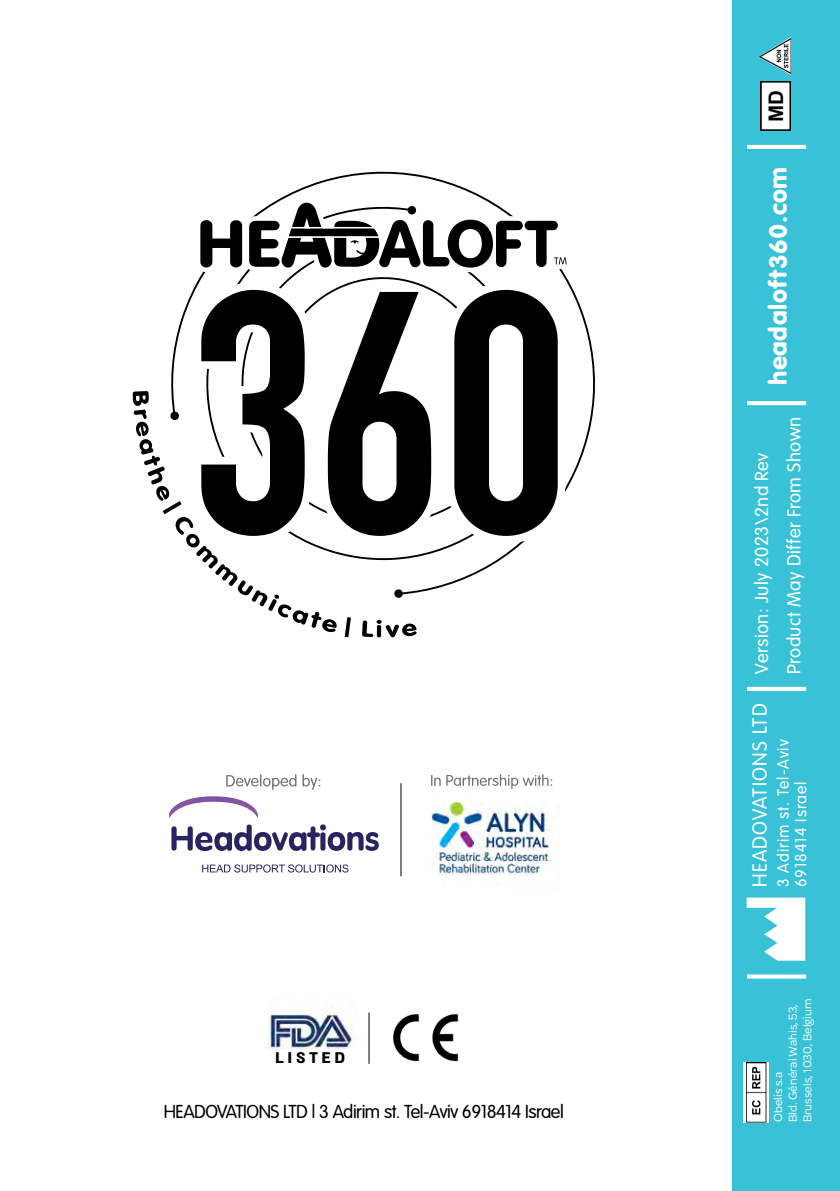
<style>
.page{position:relative;width:840px;height:1191px;background:#fff}
.page>*{position:absolute;margin:0;border:0;box-sizing:border-box;transform-origin:0 0}
.t1{font:26px "VAG Rundschrift D";letter-spacing:.02em;color:#fff}
.t2{font:300 21.6px "VAG Rundschrift D";letter-spacing:.055em;color:#fff}
.t3{font:300 19.8px "VAG Rundschrift D";letter-spacing:.02em;color:#fff}
.t4{font:300 19.6px "VAG Rundschrift D";letter-spacing:-.025em;color:#000}
.t5{font:700 17.8px "Almoni Neue DL4.0 AAA";letter-spacing:.2em;color:#000}
.t6{font:300 17px "VAG Rundschrift D";letter-spacing:.055em;color:#fff}
.t7{font:12.4px "Omnes";letter-spacing:.01em;color:#fff}
</style>
<div class="page">
<svg style="left:171px;top:171px;width:424px;height:423px"></svg>
<svg style="left:204px;top:272px;width:357px;height:288px"></svg>
<div style="left:394px;top:589px;width:9px;height:9px;background:#000;border-radius:50%"></div>
<svg style="left:275px;top:276px;width:215px;height:6px"></svg>
<svg style="left:132px;top:391px;width:205px;height:241px"></svg>
<svg style="left:344px;top:617px;width:7px;height:20px"></svg>
<svg style="left:362px;top:620px;width:54px;height:17px"></svg>
<svg style="left:193px;top:282px;width:372px;height:261px"></svg>
<svg style="left:201px;top:290px;width:356px;height:246px;fill:#000"></svg>
<svg style="left:196px;top:198px;width:375px;height:74px"></svg>
<svg style="left:171px;top:824px;width:207px;height:27px"></svg>
<svg style="left:202px;top:864px;width:146px;height:8px"></svg>
<svg style="left:169px;top:796px;width:89px;height:22px"></svg>
<svg style="left:226px;top:774px;width:94px;height:16px"></svg>
<img style="left:431px;top:801px;width:122px;height:75px">
<svg style="left:431px;top:774px;width:121px;height:15px"></svg>
<hr style="left:400px;top:783px;width:1px;height:93px;background:#000">
<div style="left:732px;top:0;width:107px;height:1191px;background:#39c2d7"></div>
<svg style="left:746px;top:897px;width:58px;height:63px"></svg>
<svg style="left:747px;top:974px;width:58px;height:4px"></svg>
<hr style="left:746px;top:687px;width:59px;height:4px;background:#fff">
<svg style="left:747px;top:401px;width:58px;height:4px"></svg>
<hr style="left:746px;top:145px;width:59px;height:4px;background:#fff">
<img style="left:758px;top:37px;width:32px;height:38px">
<img style="left:760px;top:82px;width:30px;height:48px">
<hr style="left:368px;top:1012px;width:1px;height:51px;background:#000">
<img style="left:269px;top:1006px;width:87px;height:42px">
<img style="left:393px;top:1014px;width:65px;height:48px">
<img style="left:743px;top:1062px;width:25px;height:60px">
<p class="t5" style="left:275px;top:1043px;width:72px">LISTED</p>
<p class="t4" style="left:164px;top:1100px;width:401px">HEADOVATIONS LTD | 3 Adirim st. Tel-Aviv 6918414 Israel</p>
<p class="t1" style="left:762px;top:385px;width:220px;rotate:-90deg">headaloft360.com</p>
<p class="t3" style="left:750px;top:673px;width:223px;rotate:-90deg">Version: July 2023\2nd Rev</p>
<p class="t3" style="left:782px;top:674px;width:259px;rotate:-90deg">Product May Differ From Shown</p>
<p class="t2" style="left:747px;top:887px;width:185px;rotate:-90deg">HEADOVATIONS LTD</p>
<p class="t6" style="left:773px;top:887px;width:149px;rotate:-90deg">3 Adirim st. Tel-Aviv</p>
<p class="t6" style="left:791px;top:887px;width:107px;rotate:-90deg">6918414 Israel</p>
<p class="t7" style="left:784px;top:1122px;width:120px;rotate:-90deg">Bld. Général Wahis, 53,</p>
<p class="t7" style="left:798px;top:1122px;width:125px;rotate:-90deg">Brussels, 1030, Belgium</p>
<p class="t7" style="left:769px;top:1122px;width:52px;rotate:-90deg">Obelis s.a</p>
</div>
